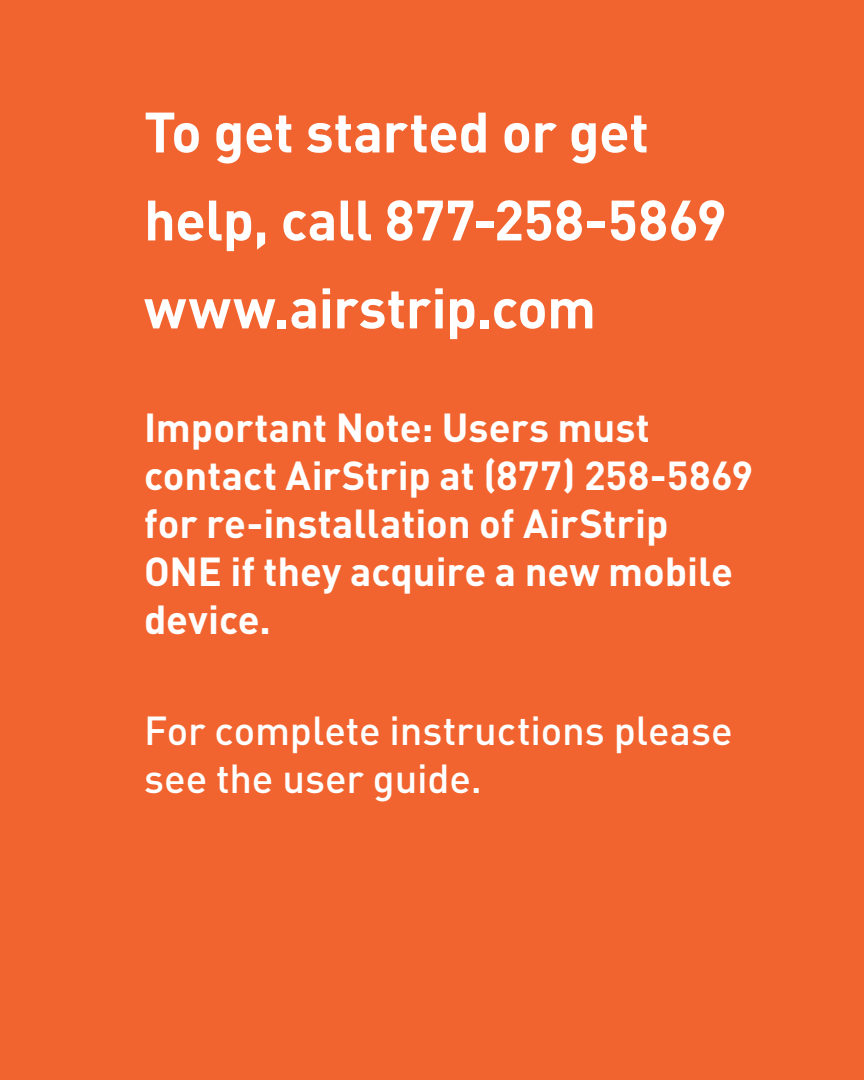
<style>
.page{position:relative;width:864px;height:1080px;background:#f2642f}
.page>*{position:absolute;margin:0;border:0;box-sizing:border-box;transform-origin:0 0}
.Paragraph_Style_1{font:700 56px/88px "DIN Pro";letter-spacing:-.01em;color:#fff}
.Paragraph_Style_3{font:700 40px/48px "DIN Pro";color:#fff}
.Paragraph_Style_3-2{font:500 40px/48px "DIN Pro";letter-spacing:-.005em;color:#fff}
</style>
<div class="page">
<p class="Paragraph_Style_1" style="left:144px;top:86px;width:584px">To get started or get help, call 877-258-5869 www.airstrip.com</p>
<p class="Paragraph_Style_3" style="left:144px;top:402px;width:611px">Important Note: Users must contact AirStrip at (877) 258-5869 for re-installation of AirStrip<br>ONE if they acquire a new mobile device.</p>
<p class="Paragraph_Style_3-2" style="left:144px;top:705px;width:590px">For complete instructions please see the user guide.</p>
</div>
